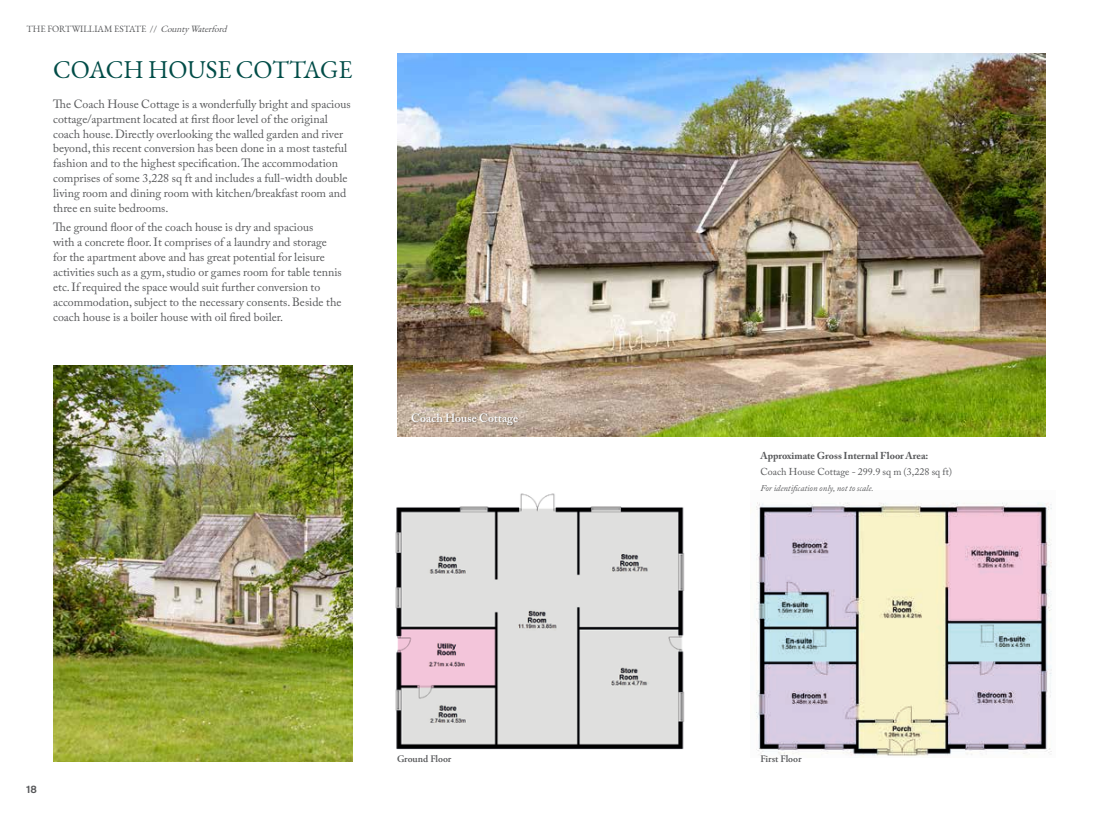
<style>
.page{position:relative;width:1099px;height:815px;background:#fff}
.page>*{position:absolute;margin:0;border:0;box-sizing:border-box;transform-origin:0 0}
.t1{font:25px "EB Garamond";color:#004c47}
.t2{font:11.88px/15px "Adobe Caslon Pro";color:#57585a}
.t3{font:600 11.88px "Adobe Caslon Pro";color:#fff}
.t4{font:10px "Adobe Caslon Pro";color:#57585a}
.t5{font:700 10px "Adobe Caslon Pro";color:#57585a}
.t6{font:600 10px "Adobe Garamond Pro";color:#57585a}
.t7{font:600 10px "Suisse Intl";color:#57585a}
.t8{font:9.38px "EB Garamond";color:#57585a}
.t9{font:italic 8.75px "Adobe Caslon Pro";color:#57585a}
.s1{font-style:italic}
</style>
<div class="page">
<img style="left:395px;top:493px;width:289px;height:257px">
<img style="left:756px;top:502px;width:296px;height:255px">
<img style="left:397px;top:53px;width:648px;height:383px">
<div style="left:412px;top:413px;width:107px;height:14px;background:#231f20;opacity:.5"></div>
<img style="left:53px;top:365px;width:300px;height:397px">
<p class="t8" style="left:27px;top:22px;width:205px">THE FORTWILLIAM ESTATE // <span class="s1">CountyWaterford</span></p>
<h1 class="t1" style="left:53px;top:54px;width:301px">COACH HOUSE COTTAGE</h1>
<p class="t2" style="left:53px;top:96px;width:299px">The Coach House Cottage is a wonderfully bright and spacious cottage/apartment located at first floor level of the original coach house. Directly overlooking the walled garden and river beyond, this recent conversion has been done in a most tasteful fashion and to the highest specification. The accommodation comprises of some 3,228 sq ft and includes a full-width double living room and dining room with kitchen/breakfast room and three en suite bedrooms.</p>
<p class="t2" style="left:53px;top:219px;width:290px">The ground floor of the coach house is dry and spacious<br>with a concrete floor. It comprises of a laundry and storage for the apartment above and has great potential for leisure activities such as a gym, studio or games room for table tennis etc. If required the space would suit further conversion to accommodation, subject to the necessary consents. Beside the coach house is a boiler house with oil fired boiler.</p>
<p class="t3" style="left:411px;top:411px;width:108px">Coach House Cottage</p>
<p class="t5" style="left:760px;top:450px;width:169px">Approximate Gross Internal Floor Area:</p>
<p class="t4" style="left:760px;top:466px;width:193px">Coach House Cottage - 299.9 sq m (3,228 sq ft)</p>
<p class="t9" style="left:760px;top:483px;width:115px">For identification only, not to scale.</p>
<p class="t7" style="left:27px;top:784px;width:12px">18</p>
<p class="t6" style="left:397px;top:753px;width:56px">Ground Floor</p>
<p class="t6" style="left:760px;top:753px;width:43px">First Floor</p>
</div>
